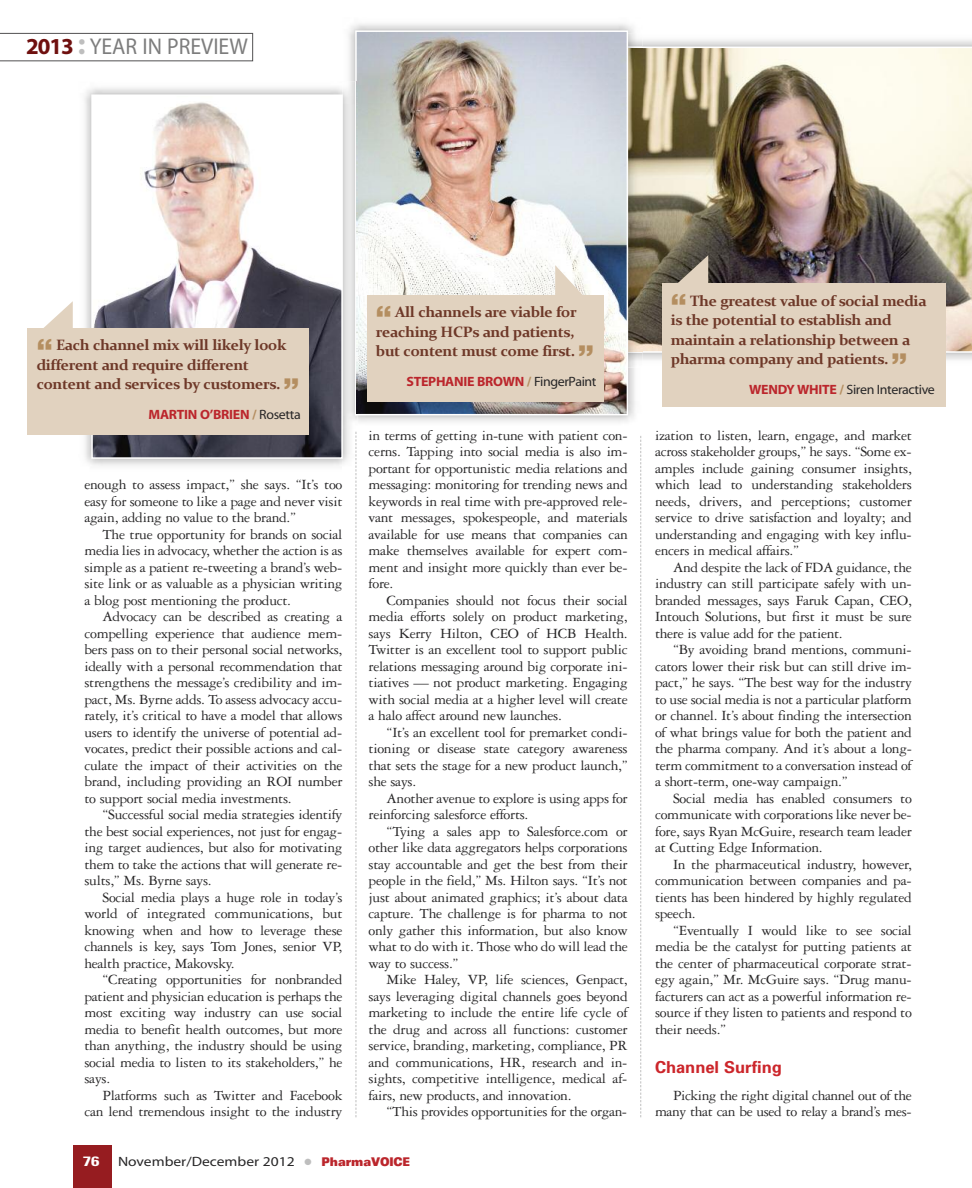
<style>
.page{position:relative;width:972px;height:1188px;background:#fff}
.page>*{position:absolute;margin:0;border:0;box-sizing:border-box;transform-origin:0 0}
.t1{font:22.95px "Myriad MM 400 wt 600 wd";color:#7d7d7d;scale:.95 1}
.t2{font:700 16.5px "Univers";color:#cc262b}
.t3{font:15px/16.5px "Garamond Three";letter-spacing:-.02em;color:#272627;text-align:justify}
.t4{font:700 15px/19.5px "Constantia";letter-spacing:-.025em;color:#6e3828}
.t5{font:13.5px "Myriad MM 700 wt 600 wd";letter-spacing:-.02em;color:#bb262c}
.t6{font:13.5px "Myriad MM 400 wt 600 wd";letter-spacing:-.01em;color:#272627;scale:1.15 1}
.t7{font:13.5px "Myriad MM 400 wt 600 wd";letter-spacing:-.01em;color:#272627}
.t8{font:700 condensed 13.5px "Univers";color:#fff;scale:1.4 1}
.s1{font-family:"Myriad MM 700 wt 600 wd";color:#6f100f}
.s2{font-family:"Myriad MM 700 wt 600 wd";font-size:30px;color:#bebebe}
.s3{font-family:"Helvetica";font-weight:900;font-size:30px;color:#b48e60}
.s4{color:#b48e60}
.s5{font-family:"Myriad MM 400 wt 600 wd";color:#272627}
.s6{color:#bebebe}
.s7{font-family:"Univers";font-weight:900;font-stretch:expanded;font-size:12px;color:#bb262c}
.s8{font-family:"Myriad MM 700 wt 600 wd";color:#bb262c}
.s9{font-family:"Myriad MM 700 wt 600 wd";color:#b48e60}
</style>
<div class="page">
<img style="left:642px;top:48px;width:330px;height:305px">
<img style="left:628px;top:48px;width:14px;height:303px">
<img style="left:358px;top:33px;width:267px;height:379px">
<div style="left:355px;top:30px;width:273px;height:385px;border:2px solid #fff"></div>
<img style="left:355px;top:82px;width:3px;height:333px">
<img style="left:94px;top:97px;width:246px;height:359px">
<div style="left:91px;top:94px;width:252px;height:365px;border:2px solid #fff"></div>
<svg style="left:640px;top:436px;width:1px;height:681px"></svg>
<svg style="left:356px;top:432px;width:1px;height:685px"></svg>
<div style="left:28px;top:328px;width:281px;height:107px;background:#e1d2bf"></div>
<svg style="left:44px;top:301px;width:29px;height:27px"></svg>
<div style="left:367px;top:295px;width:236px;height:107px;background:#e1d2bf"></div>
<svg style="left:555px;top:265px;width:30px;height:30px"></svg>
<div style="left:663px;top:284px;width:283px;height:123px;background:#e1d2bf"></div>
<svg style="left:676px;top:255px;width:32px;height:29px"></svg>
<div style="left:73px;top:1145px;width:39px;height:43px;background:#961c20"></div>
<svg style="left:0;top:33px;width:253px;height:28px"></svg>
<h1 class="t1" style="left:26px;top:38px;width:235px"><span class="s1">2013</span> <span class="s2">:</span> YEAR IN PREVIEW</h1>
<p class="t4" style="left:37px;top:335px;width:264px"><span class="s3">“</span> Each channel mix will likely look different and require different content and services by customers. <span class="s3">”</span></p>
<p class="t5" style="left:149px;top:410px;width:154px">MARTIN O’BRIEN <span class="s4">/</span> <span class="s5">Rosetta</span></p>
<p class="t3" style="left:84px;top:478px;width:260px">enough to assess impact,” she says. “It’s too easy for someone to like a page and never visit again, adding no value to the brand.”</p>
<p class="t3" style="left:84px;top:527px;width:260px;text-indent:18px">The true opportunity for brands on social media lies in advocacy, whether the action is as simple as a patient re-tweeting a brand’s web&shy;site link or as valuable as a physician writing a blog post mentioning the product.</p>
<p class="t3" style="left:84px;top:610px;width:260px;text-indent:18px">Advocacy can be described as creating a compelling experience that audience mem&shy;bers pass on to their personal social networks, ideally with a personal recommendation that strengthens the message’s credibility and im&shy;pact, Ms. Byrne adds. To assess advocacy accu&shy;rately, it’s critical to have a model that allows users to identify the universe of potential ad&shy;vocates, predict their possible actions and cal&shy;culate the impact of their activities on the brand, including providing an ROI number to support social media investments.</p>
<p class="t3" style="left:84px;top:808px;width:260px;text-indent:18px">“Successful social media strategies identify the best social experiences, not just for engag&shy;ing target audiences, but also for motivating them to take the actions that will generate re&shy;sults,” Ms. Byrne says.</p>
<p class="t3" style="left:84px;top:890px;width:260px;text-indent:18px">Social media plays a huge role in today’s world of integrated communications, but knowing when and how to leverage these channels is key, says Tom Jones, senior VP, health practice, Makovsky.</p>
<p class="t3" style="left:84px;top:973px;width:260px;text-indent:18px">“Creating opportunities for nonbranded patient and physician education is perhaps the most exciting way industry can use social media to benefit health outcomes, but more than anything, the industry should be using social media to listen to its stakeholders,” he says.</p>
<p class="t3" style="left:84px;top:1088px;width:259px;text-align:right">Platforms such as Twitter and Facebook can lend tremendous insight to the industry</p>
<p class="t4" style="left:376px;top:302px;width:220px"><span class="s3">“</span> All channels are viable for reaching HCPs and patients, but content must come first. <span class="s3">”</span></p>
<p class="t5" style="left:407px;top:376px;width:192px">STEPHANIE BROWN <span class="s4">/</span> <span class="s5">FingerPaint</span></p>
<p class="t3" style="left:369px;top:428px;width:261px">in terms of getting in-tune with patient con&shy;cerns. Tapping into social media is also im&shy;portant for opportunistic media relations and messaging: monitoring for trending news and keywords in real time with pre-approved rele&shy;vant messages, spokespeople, and materials available for use means that companies can make themselves available for expert com&shy;ment and insight more quickly than ever be&shy;fore.</p>
<p class="t3" style="left:369px;top:593px;width:261px;text-indent:18px">Companies should not focus their social media efforts solely on product marketing, says Kerry Hilton, CEO of HCB Health.<br>Twitter is an excellent tool to support public relations messaging around big corporate ini&shy;tiatives — not product marketing. Engaging with social media at a higher level will create a halo affect around new launches.</p>
<p class="t3" style="left:369px;top:725px;width:261px;text-indent:18px">“It’s an excellent tool for premarket condi&shy;tioning or disease state category awareness that sets the stage for a new product launch,” she says.</p>
<p class="t3" style="left:369px;top:791px;width:261px;text-indent:18px">Another avenue to explore is using apps for reinforcing salesforce efforts.</p>
<p class="t3" style="left:369px;top:824px;width:261px;text-indent:18px">“Tying a sales app to Salesforce.com or other like data aggregators helps corporations stay accountable and get the best from their people in the field,” Ms. Hilton says. “It’s not just about animated graphics; it’s about data capture. The challenge is for pharma to not only gather this information, but also know what to do with it. Those who do will lead the way to success.”</p>
<p class="t3" style="left:369px;top:973px;width:261px;text-indent:18px">Mike Haley, VP, life sciences, Genpact, says leveraging digital channels goes beyond marketing to include the entire life cycle of the drug and across all functions: customer service, branding, marketing, compliance, PR and communications, HR, research and in&shy;sights, competitive intelligence, medical af&shy;fairs, new products, and innovation.</p>
<p class="t3" style="left:387px;top:1105px;width:242px">“This provides opportunities for the organ-</p>
<p class="t8" style="left:83px;top:1156px;width:13px">76</p>
<p class="t6" style="left:118px;top:1156px;width:256px">November/December 2012 <span class="s6">●</span> <span class="s7">PharmaVOICE</span></p>
<p class="t4" style="left:671px;top:291px;width:257px"><span class="s3">“</span> The greatest value of social media is the potential to establish and maintain a relationship between a pharma company and patients. <span class="s3">”</span></p>
<p class="t7" style="left:749px;top:385px;width:187px"><span class="s8">WENDY WHITE</span> <span class="s9">/</span> Siren Interactive</p>
<p class="t3" style="left:655px;top:428px;width:258px">ization to listen, learn, engage, and market across stakeholder groups,” he says. “Some ex&shy;amples include gaining consumer insights, which lead to understanding stakeholders needs, drivers, and perceptions; customer service to drive satisfaction and loyalty; and understanding and engaging with key influ&shy;encers in medical affairs.”</p>
<p class="t3" style="left:655px;top:560px;width:258px;text-indent:18px">And despite the lack of FDA guidance, the industry can still participate safely with un&shy;branded messages, says Faruk Capan, CEO, Intouch Solutions, but first it must be sure there is value add for the patient.</p>
<p class="t3" style="left:655px;top:643px;width:258px;text-indent:18px">“By avoiding brand mentions, communi&shy;cators lower their risk but can still drive im&shy;pact,” he says. “The best way for the industry to use social media is not a particular platform or channel. It’s about finding the intersection of what brings value for both the patient and the pharma company. And it’s about a long&shy;term commitment to a conversation instead of a short-term, one-way campaign.”</p>
<p class="t3" style="left:655px;top:791px;width:258px;text-indent:18px">Social media has enabled consumers to communicate with corporations like never be&shy;fore, says Ryan McGuire, research team leader at Cutting Edge Information.</p>
<p class="t3" style="left:655px;top:857px;width:258px;text-indent:18px">In the pharmaceutical industry, however, communication between companies and pa&shy;tients has been hindered by highly regulated speech.</p>
<p class="t3" style="left:655px;top:923px;width:258px;text-indent:18px">“Eventually I would like to see social media be the catalyst for putting patients at the center of pharmaceutical corporate strat&shy;egy again,” Mr. McGuire says. “Drug manu&shy;facturers can act as a powerful information re&shy;source if they listen to patients and respond to their needs.”</p>
<p class="t2" style="left:655px;top:1061px;width:128px">Channel Surfing</p>
<p class="t3" style="left:655px;top:1088px;width:258px;text-align:right">Picking the right digital channel out of the many that can be used to relay a brand’s mes-</p>
</div>
